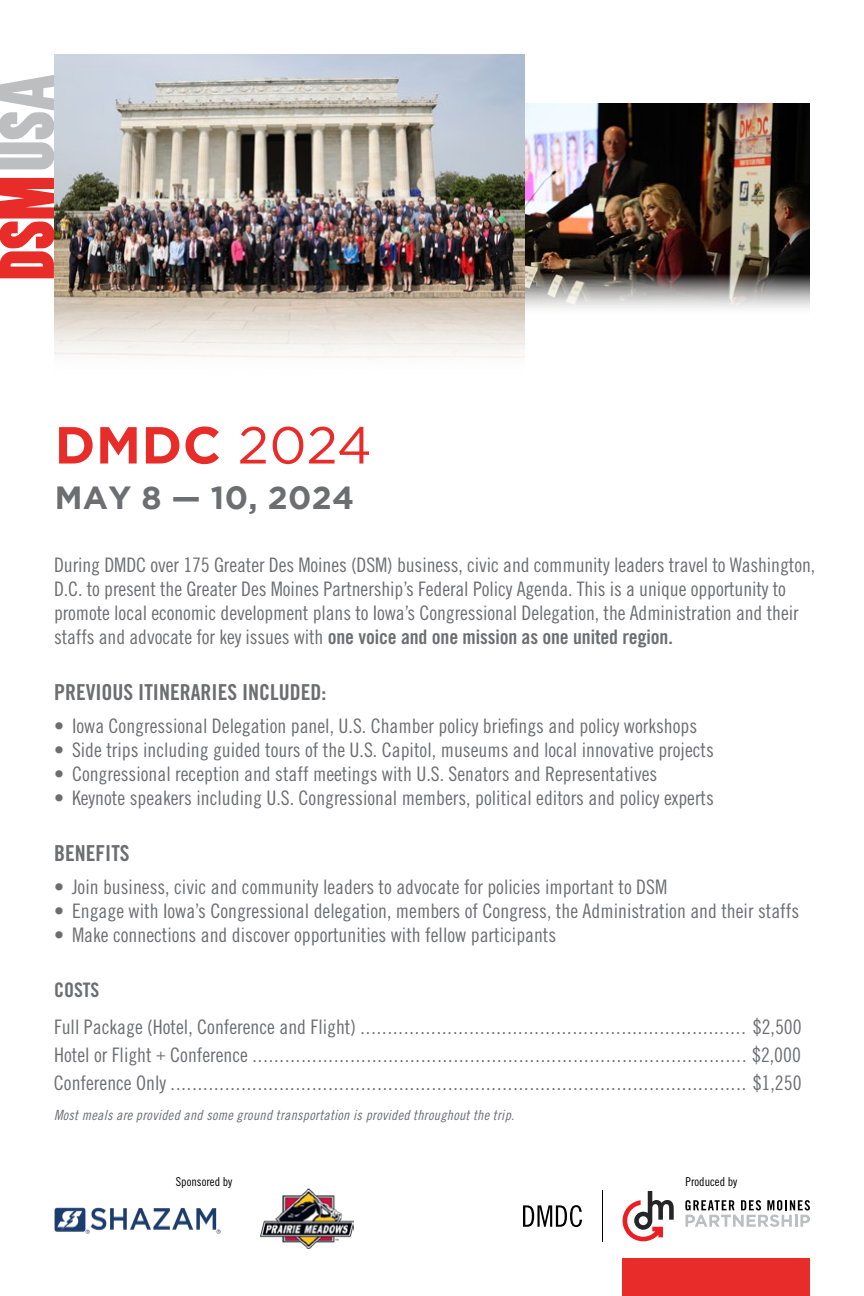
<style>
.page{position:relative;width:864px;height:1296px;background:#fff}
.page>*{position:absolute;margin:0;border:0;box-sizing:border-box;transform-origin:0 0}
.t1{font:700 52px "Gotham";color:#e82c2a}
.t2{font:700 32px "Gotham";letter-spacing:.01em;color:#6d6e71}
.t3{font:22px "Trade Gothic LT Std Bd Cn 20";color:#6d6e71}
.t4{font:20px/24px "Trade Gothic LT Std Cn 18";color:#6d6e71}
.t5{font:20px "Trade Gothic LT Std Bd Cn 20";letter-spacing:-.005em;color:#6d6e71}
.t6{font:14px "Trade Gothic LT Std Cn 18 Obl";letter-spacing:.02em;color:#6d6e71}
.t7{font:12.2px "Trade Gothic LT Std Cn 18";color:#000}
.s1{font-weight:400}
.s2{font-family:"Trade Gothic LT Std Cn 18"}
.s3{font-size:16px}
</style>
<div class="page">
<svg style="left:0;top:178px;width:54px;height:100px"></svg>
<svg style="left:0;top:75px;width:54px;height:94px"></svg>
<img style="left:524px;top:104px;width:286px;height:213px">
<img style="left:54px;top:54px;width:470px;height:304px">
<svg style="left:623px;top:1191px;width:51px;height:50px"></svg>
<svg style="left:685px;top:1200px;width:125px;height:27px"></svg>
<hr style="left:602px;top:1191px;width:1px;height:51px;background:#000">
<svg style="left:523px;top:1205px;width:59px;height:22px"></svg>
<div style="left:622px;top:1259px;width:188px;height:37px;background:#e82c2a"></div>
<img style="left:54px;top:1208px;width:167px;height:25px">
<img style="left:261px;top:1189px;width:92px;height:59px">
<h1 class="t1" style="left:55px;top:415px;width:319px">DMDC <span class="s1">2024</span></h1>
<h2 class="t2" style="left:55px;top:479px;width:301px">MAY 8 — 10, 2024</h2>
<p class="t4" style="left:54px;top:553px;width:763px">During DMDC over 175 Greater Des Moines (DSM) business, civic and community leaders travel to Washington,<br>D.C. to present the Greater Des Moines Partnership’s Federal Policy Agenda. This is a unique opportunity to promote local economic development plans to Iowa’s Congressional Delegation, the Administration and their</p>
<p class="t5" style="left:54px;top:625px;width:620px"><span class="s2">staffs and advocate for key issues with</span> one voice and one mission as one united region.</p>
<p class="t3" style="left:54px;top:679px;width:274px">PREVIOUS ITINERARIES INCLUDED:</p>
<p class="t4" style="left:54px;top:714px;width:645px">• Iowa Congressional Delegation panel, U.S. Chamber policy briefings and policy workshops</p>
<p class="t4" style="left:54px;top:738px;width:661px">• Side trips including guided tours of the U.S. Capitol, museums and local innovative projects</p>
<p class="t4" style="left:54px;top:762px;width:605px">• Congressional reception and staff meetings with U.S. Senators and Representatives</p>
<p class="t4" style="left:54px;top:786px;width:662px">• Keynote speakers including U.S. Congressional members, political editors and policy experts</p>
<p class="t3" style="left:54px;top:840px;width:77px">BENEFITS</p>
<p class="t4" style="left:54px;top:875px;width:615px">• Join business, civic and community leaders to advocate for policies important to DSM</p>
<p class="t4" style="left:54px;top:899px;width:747px">• Engage with Iowa’s Congressional delegation, members of Congress, the Administration and their staffs</p>
<p class="t4" style="left:54px;top:923px;width:504px">• Make connections and discover opportunities with fellow participants</p>
<p class="t5" style="left:54px;top:977px;width:47px">COSTS</p>
<p class="t4" style="left:54px;top:1012px;width:749px;line-height:28px;text-align:justify">Full Package (Hotel, Conference and Flight) ....................................................................... $2,500<br>Hotel or Flight <span class="s3">+</span> Conference ........................................................................................... $2,000<br>Conference Only .......................................................................................................... $1,250</p>
<p class="t6" style="left:54px;top:1107px;width:462px">Most meals are provided and some ground transportation is provided throughout the trip.</p>
<p class="t7" style="left:176px;top:1175px;width:58px">Sponsored by</p>
<p class="t7" style="left:686px;top:1175px;width:53px">Produced by</p>
</div>
